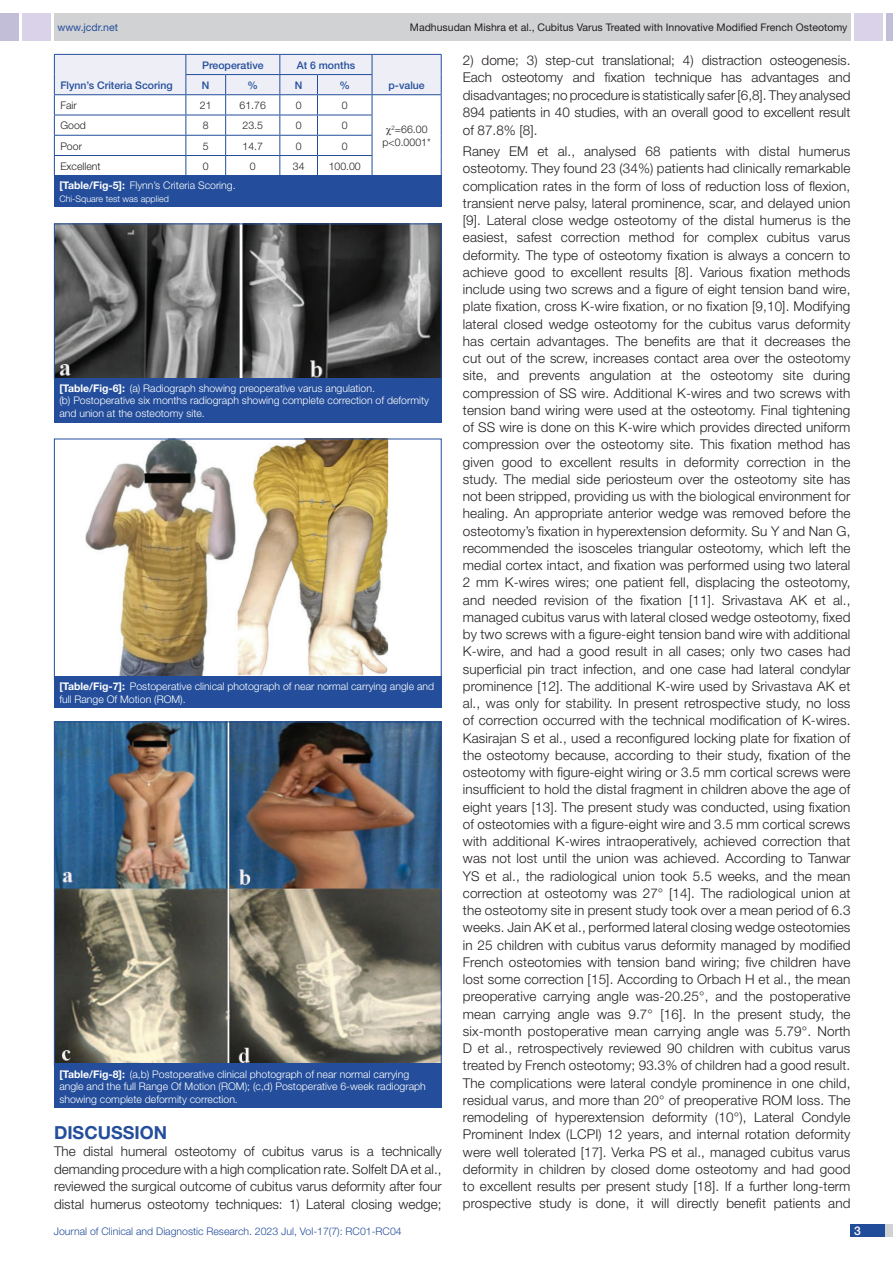
<style>
.page{position:relative;width:893px;height:1263px;background:#fff}
.page>*{position:absolute;margin:0;border:0;box-sizing:border-box;transform-origin:0 0}
.Heading{font:700 18px "Helvetica Neue";color:#244e9b}
.Body_text{font:300 13.5px/17.2px "Helvetica Neue";color:#231f20;text-align:justify}
.t1{font:500 12px "Helvetica Neue";color:#fff}
.TABLE_FIG{font:300 10.5px/12.6px "Helvetica Neue";color:#fff}
.t2{font:10.5px "Helvetica Neue";color:#231f20}
.tb_txt{font:300 10.5px/12.6px "Helvetica Neue";color:#231f20;text-align:center}
.t3{font:300 10.5px "Helvetica Neue";color:#244e9b}
.tb_head{font:500 10.5px "Helvetica Neue";color:#244e9b}
.t4{font:10.5px "Helvetica Neue";color:#244e9b}
.TABLE_FIG-2{font:300 9px "Helvetica Neue";color:#fff}
.s1{font-weight:700}
</style>
<div class="page">
<div style="left:54px;top:13px;width:796px;height:28px;background:#d1d2d4"></div>
<div style="left:0;top:13px;width:19px;height:28px;background:#c2bed7"></div>
<div style="left:22px;top:13px;width:29px;height:28px;background:#d9d2e8"></div>
<div style="left:886px;top:13px;width:7px;height:28px;background:#c2bed7"></div>
<div style="left:854px;top:13px;width:29px;height:28px;background:#d9d2e8"></div>
<div style="left:850px;top:1224px;width:43px;height:13px;background:#d1d2d4"></div>
<div style="left:850px;top:1224px;width:35px;height:13px;background:#214c99"></div>
<hr style="left:54px;top:175px;width:132px;height:1px;background:#244e9b">
<hr style="left:186px;top:175px;width:40px;height:1px;background:#244e9b">
<hr style="left:226px;top:175px;width:54px;height:1px;background:#244e9b">
<hr style="left:280px;top:175px;width:37px;height:1px;background:#244e9b">
<hr style="left:317px;top:175px;width:55px;height:1px;background:#244e9b">
<hr style="left:372px;top:175px;width:70px;height:1px;background:#244e9b">
<div style="left:54px;top:176px;width:388px;height:31px;background:#244e9b"></div>
<img style="left:56px;top:226px;width:384px;height:151px">
<div style="left:54px;top:224px;width:388px;height:155px;border:1px solid #244e9b"></div>
<div style="left:54px;top:378px;width:388px;height:44px;background:#244e9b"></div>
<img style="left:85px;top:441px;width:304px;height:235px">
<div style="left:54px;top:676px;width:388px;height:32px;background:#244e9b"></div>
<img style="left:56px;top:724px;width:384px;height:340px">
<div style="left:54px;top:1064px;width:388px;height:44px;background:#244e9b"></div>
<svg style="left:54px;top:54px;width:388px;height:121px"></svg>
<p class="t4" style="left:57px;top:21px;width:62px">www.jcdr.net</p>
<p class="t2" style="left:410px;top:21px;width:439px">Madhusudan Mishra et al., Cubitus Varus Treated with Innovative Modified French Osteotomy</p>
<p class="tb_head" style="left:60px;top:79px;width:114px">Flynn’s Criteria Scoring</p>
<p class="tb_head" style="left:202px;top:59px;width:63px">Preoperative</p>
<p class="tb_head" style="left:297px;top:59px;width:60px">At 6 months</p>
<p class="tb_head" style="left:202px;top:79px;width:8px">N</p>
<p class="tb_head" style="left:247px;top:79px;width:12px">%</p>
<p class="tb_head" style="left:295px;top:79px;width:8px">N</p>
<p class="tb_head" style="left:339px;top:79px;width:12px">%</p>
<p class="tb_head" style="left:389px;top:79px;width:38px">p-value</p>
<p class="tb_txt" style="left:60px;top:99px;width:18px">Fair</p>
<p class="tb_txt" style="left:200px;top:99px;width:13px">21</p>
<p class="tb_txt" style="left:240px;top:99px;width:28px">61.76</p>
<p class="tb_txt" style="left:296px;top:99px;width:7px">0</p>
<p class="tb_txt" style="left:342px;top:99px;width:7px">0</p>
<p class="tb_txt" style="left:60px;top:119px;width:27px">Good</p>
<p class="tb_txt" style="left:203px;top:119px;width:7px">8</p>
<p class="tb_txt" style="left:243px;top:119px;width:22px">23.5</p>
<p class="tb_txt" style="left:296px;top:119px;width:7px">0</p>
<p class="tb_txt" style="left:342px;top:119px;width:7px">0</p>
<p class="tb_txt" style="left:60px;top:139px;width:23px">Poor</p>
<p class="tb_txt" style="left:203px;top:139px;width:7px">5</p>
<p class="tb_txt" style="left:243px;top:139px;width:22px">14.7</p>
<p class="tb_txt" style="left:296px;top:139px;width:7px">0</p>
<p class="tb_txt" style="left:342px;top:139px;width:7px">0</p>
<p class="tb_txt" style="left:60px;top:159px;width:42px">Excellent</p>
<p class="tb_txt" style="left:203px;top:159px;width:7px">0</p>
<p class="tb_txt" style="left:250px;top:159px;width:7px">0</p>
<p class="tb_txt" style="left:293px;top:159px;width:13px">34</p>
<p class="tb_txt" style="left:329px;top:159px;width:34px">100.00</p>
<p class="TABLE_FIG" style="left:59px;top:179px;width:178px"><span class="s1">[Table/Fig-5]:</span> Flynn’s Criteria Scoring.</p>
<p class="TABLE_FIG-2" style="left:59px;top:193px;width:111px">Chi-Square test was applied</p>
<p class="tb_txt" style="left:383px;top:123px;width:50px"><sup>2</sup>=66.00 p&lt;0.0001*</p>
<p class="TABLE_FIG" style="left:59px;top:381px;width:371px"><span class="s1">[Table/Fig-6]:</span> (a) Radiograph showing preoperative varus angulation.<br>(b) Postoperative six months radiograph showing complete correction of deformity and union at the osteotomy site.</p>
<p class="TABLE_FIG" style="left:59px;top:680px;width:376px"><span class="s1">[Table/Fig-7]:</span> Postoperative clinical photograph of near normal carrying angle and full Range Of Motion (ROM).</p>
<p class="TABLE_FIG" style="left:59px;top:1067px;width:368px"><span class="s1">[Table/Fig-8]:</span> (a,b) Postoperative clinical photograph of near normal carrying angle and the full Range Of Motion (ROM); (c,d) Postoperative 6-week radiograph showing complete deformity correction.</p>
<p class="Heading" style="left:54px;top:1121px;width:115px">DISCUSSION</p>
<p class="Body_text" style="left:54px;top:1142px;width:389px">The distal humeral osteotomy of cubitus varus is a technically demanding procedure with a high complication rate. Solfelt DA et al., reviewed the surgical outcome of cubitus varus deformity after four distal humerus osteotomy techniques: 1) Lateral closing wedge;</p>
<p class="Body_text" style="left:463px;top:51px;width:389px">2) dome; 3) step-cut translational; 4) distraction osteogenesis.<br>Each osteotomy and fixation technique has advantages and disadvantages; no procedure is statistically safer [6,8]. They analysed 894 patients in 40 studies, with an overall good to excellent result of 87.8% [8].</p>
<p class="Body_text" style="left:463px;top:142px;width:389px">Raney EM et al., analysed 68 patients with distal humerus osteotomy. They found 23 (34%) patients had clinically remarkable complication rates in the form of loss of reduction loss of flexion, transient nerve palsy, lateral prominence, scar, and delayed union [9]. Lateral close wedge osteotomy of the distal humerus is the easiest, safest correction method for complex cubitus varus deformity. The type of osteotomy fixation is always a concern to achieve good to excellent results [8]. Various fixation methods include using two screws and a figure of eight tension band wire, plate fixation, cross K-wire fixation, or no fixation [9,10]. Modifying lateral closed wedge osteotomy for the cubitus varus deformity has certain advantages. The benefits are that it decreases the cut out of the screw, increases contact area over the osteotomy site, and prevents angulation at the osteotomy site during compression of SS wire. Additional K-wires and two screws with tension band wiring were used at the osteotomy. Final tightening of SS wire is done on this K-wire which provides directed uniform compression over the osteotomy site. This fixation method has given good to excellent results in deformity correction in the study. The medial side periosteum over the osteotomy site has not been stripped, providing us with the biological environment for healing. An appropriate anterior wedge was removed before the osteotomy’s fixation in hyperextension deformity. Su Y and Nan G, recommended the isosceles triangular osteotomy, which left the medial cortex intact, and fixation was performed using two lateral 2 mm K-wires wires; one patient fell, displacing the osteotomy, and needed revision of the fixation [11]. Srivastava AK et al., managed cubitus varus with lateral closed wedge osteotomy, fixed by two screws with a figure-eight tension band wire with additional K-wire, and had a good result in all cases; only two cases had superficial pin tract infection, and one case had lateral condylar prominence [12]. The additional K-wire used by Srivastava AK et al., was only for stability. In present retrospective study, no loss of correction occurred with the technical modification of K-wires.<br>Kasirajan S et al., used a reconfigured locking plate for fixation of the osteotomy because, according to their study, fixation of the osteotomy with figure-eight wiring or 3.5 mm cortical screws were insufficient to hold the distal fragment in children above the age of eight years [13]. The present study was conducted, using fixation of osteotomies with a figure-eight wire and 3.5 mm cortical screws with additional K-wires intraoperatively, achieved correction that was not lost until the union was achieved. According to Tanwar YS et al., the radiological union took 5.5 weeks, and the mean correction at osteotomy was 27° [14]. The radiological union at the osteotomy site in present study took over a mean period of 6.3 weeks. Jain AK et al., performed lateral closing wedge osteotomies in 25 children with cubitus varus deformity managed by modified French osteotomies with tension band wiring; five children have lost some correction [15]. According to Orbach H et al., the mean preoperative carrying angle was-20.25°, and the postoperative mean carrying angle was 9.7° [16]. In the present study, the six-month postoperative mean carrying angle was 5.79°. North D et al., retrospectively reviewed 90 children with cubitus varus treated by French osteotomy; 93.3% of children had a good result.<br>The complications were lateral condyle prominence in one child, residual varus, and more than 20° of preoperative ROM loss. The remodeling of hyperextension deformity (10°), Lateral Condyle Prominent Index (LCPI) 12 years, and internal rotation deformity were well tolerated [17]. Verka PS et al., managed cubitus varus deformity in children by closed dome osteotomy and had good to excellent results per present study [18]. If a further long-term prospective study is done, it will directly benefit patients and</p>
<p class="t3" style="left:54px;top:1225px;width:349px">Journal of Clinical and Diagnostic Research. 2023 Jul, Vol-17(7): RC01-RC04</p>
<p class="t1" style="left:854px;top:1223px;width:8px">3</p>
</div>
